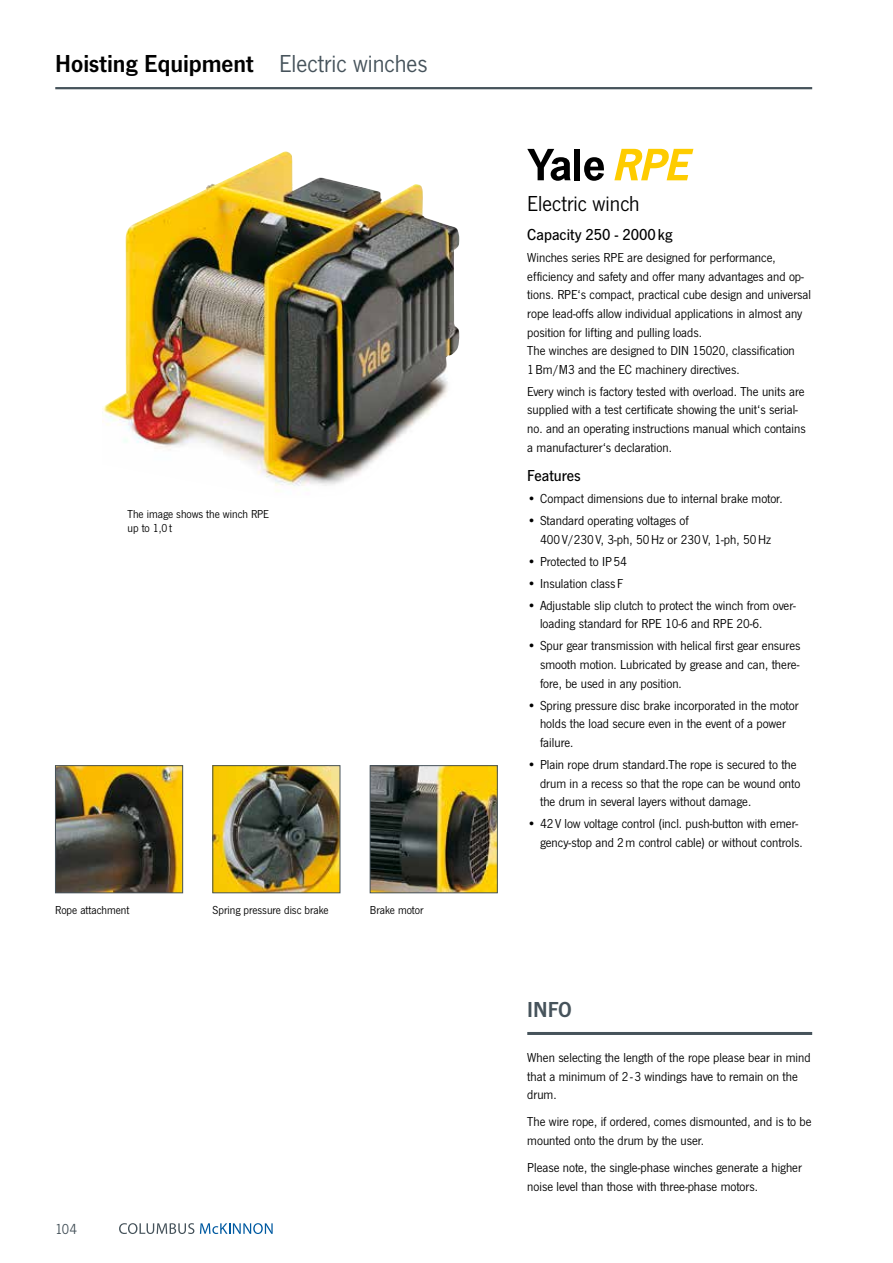
<style>
.page{position:relative;width:893px;height:1263px;background:#fff}
.page>*{position:absolute;margin:0;border:0;box-sizing:border-box;transform-origin:0 0}
.t1{font:25.5px "News Got Dem";color:#000}
.t2{font:22.5px "News Got";color:#000}
.t3{font:22.5px "News Got Dem";color:#46535b}
.t4{font:500 16.5px "News Got";color:#000}
.t5{font:15px "News Got";color:#46535b}
.t6{font:13.5px/18.6px "News Got";color:#000}
.t7{font:12px/13.5px "News Got";color:#000}
.s1{font-family:"News Got";color:#46535b}
</style>
<div class="page">
<img style="left:55px;top:765px;width:128px;height:128px">
<img style="left:212px;top:765px;width:128px;height:128px">
<img style="left:370px;top:765px;width:128px;height:128px">
<img style="left:102px;top:151px;width:358px;height:341px">
<hr style="left:55px;top:87px;width:757px;height:2px;background:#46535b">
<svg style="left:119px;top:1223px;width:75px;height:11px"></svg>
<svg style="left:200px;top:1223px;width:73px;height:11px"></svg>
<hr style="left:527px;top:1032px;width:285px;height:3px;background:#46535b">
<svg style="left:527px;top:149px;width:44px;height:32px"></svg>
<div style="left:574px;top:149px;width:6px;height:31px;background:#000"></div>
<svg style="left:584px;top:157px;width:20px;height:24px"></svg>
<svg style="left:614px;top:149px;width:79px;height:31px"></svg>
<h1 class="t1" style="left:55px;top:49px;width:374px">Hoisting Equipment <span class="s1">Electric winches</span></h1>
<p class="t7" style="left:128px;top:508px;width:143px">The image shows the winch RPE up to 1,0 t</p>
<p class="t7" style="left:55px;top:903px;width:76px">Rope attachment</p>
<p class="t7" style="left:213px;top:903px;width:118px">Spring pressure disc brake</p>
<p class="t7" style="left:370px;top:903px;width:55px">Brake motor</p>
<p class="t5" style="left:55px;top:1221px;width:23px">104</p>
<h2 class="t2" style="left:527px;top:191px;width:114px">Electric winch</h2>
<p class="t4" style="left:527px;top:226px;width:147px">Capacity 250 - 2000kg</p>
<p class="t6" style="left:527px;top:249px;width:285px">Winches series RPE are designed for performance, efficiency and safety and offer many advantages and op&shy;tions. RPE‘s compact, practical cube design and universal rope lead-offs allow individual applications in almost any position for lifting and pulling loads.<br>The winches are designed to DIN 15020, classification 1Bm/M3 and the EC machinery directives.</p>
<p class="t6" style="left:527px;top:382px;width:280px">Every winch is factory tested with overload. The units are supplied with a test certificate showing the unit‘s serial&shy;no. and an operating instructions manual which contains a manufacturer‘s declaration.</p>
<p class="t4" style="left:527px;top:467px;width:55px">Features</p>
<p class="t6" style="left:527px;top:490px;width:257px">• Compact dimensions due to internal brake motor.</p>
<p class="t6" style="left:540px;top:512px;width:233px;text-indent:-13px">• Standard operating voltages of<br>400 V/230 V, 3-ph, 50Hz or 230 V, 1-ph, 50Hz</p>
<p class="t6" style="left:527px;top:552px;width:101px">• Protected to IP54</p>
<p class="t6" style="left:527px;top:574px;width:98px">• Insulation class F</p>
<p class="t6" style="left:540px;top:596px;width:257px;text-indent:-13px">• Adjustable slip clutch to protect the winch from over&shy;loading standard for RPE 10-6 and RPE 20-6.</p>
<p class="t6" style="left:540px;top:637px;width:262px;text-align:justify;text-indent:-13px">• Spur gear transmission with helical first gear ensures smooth motion. Lubricated by grease and can, there&shy;fore, be used in any position.</p>
<p class="t6" style="left:540px;top:696px;width:260px;text-indent:-13px">• Spring pressure disc brake incorporated in the motor holds the load secure even in the event of a power failure.</p>
<p class="t6" style="left:540px;top:755px;width:262px;text-indent:-13px">• Plain rope drum standard.The rope is secured to the drum in a recess so that the rope can be wound onto the drum in several layers without damage.</p>
<p class="t6" style="left:540px;top:814px;width:264px;text-indent:-13px">• 42 V low voltage control (incl. push-button with emer&shy;gency-stop and 2m control cable) or without controls.</p>
<h2 class="t3" style="left:527px;top:997px;width:46px">INFO</h2>
<p class="t6" style="left:527px;top:1048px;width:285px">When selecting the length of the rope please bear in mind that a minimum of 2 - 3 windings have to remain on the drum.</p>
<p class="t6" style="left:527px;top:1113px;width:286px">The wire rope, if ordered, comes dismounted, and is to be mounted onto the drum by the user.</p>
<p class="t6" style="left:527px;top:1158px;width:276px">Please note, the single-phase winches generate a higher noise level than those with three-phase motors.</p>
</div>
